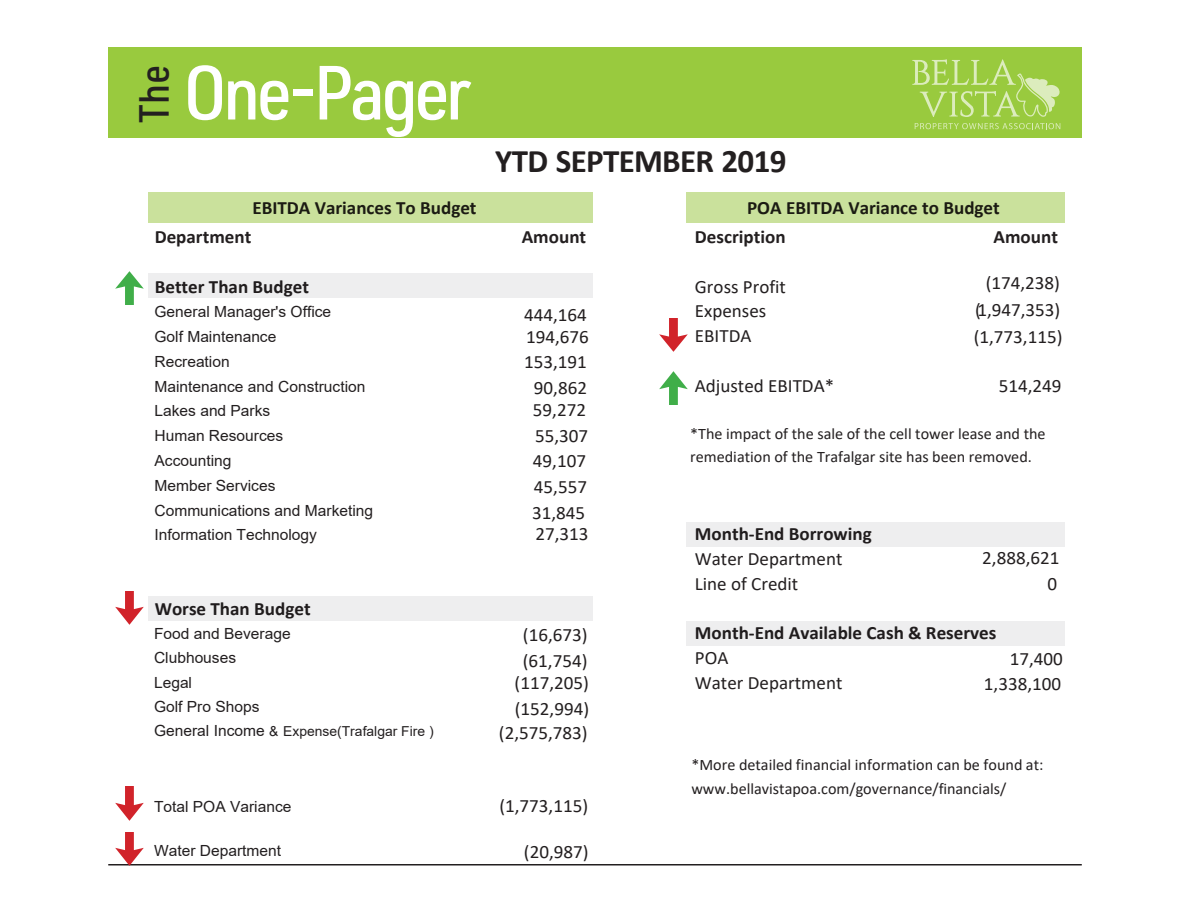
<style>
.page{position:relative;width:1188px;height:918px;background:#fff}
.page>*{position:absolute;margin:0;border:0;box-sizing:border-box;transform-origin:0 0}
.t1{font:500 75px "URWDIN Semi Cond";letter-spacing:-.055em;color:#fff}
.t2{font:500 41.4px "URWDIN Semi Cond";color:#231f20}
.t3{font:700 33px "Calibri";letter-spacing:-.02em;color:#231f20}
.t4{font:18.9px/25.5px "Calibri";color:#231f20;text-align:center}
.t5{font:700 18.9px "Calibri";color:#231f20}
.t6{font:15.9px/23.7px "Calibri";color:#231f20}
.t7{font:15.3px/24.8px "Arial";color:#231f20}
.t8{font:13.65px "Arial";color:#231f20}
.s1{font-size:15.3px}
</style>
<div class="page">
<div style="left:108px;top:47px;width:974px;height:91px;background:#99ca3e"></div>
<svg style="left:912px;top:59px;width:148px;height:58px"></svg>
<svg style="left:915px;top:123px;width:145px;height:6px"></svg>
<hr style="left:108px;top:864px;width:974px;height:2px;background:#231f20">
<div style="left:148px;top:596px;width:444px;height:24px;background:#eeeeef"></div>
<div style="left:148px;top:274px;width:444px;height:24px;background:#eeeeef"></div>
<div style="left:686px;top:522px;width:378px;height:24px;background:#eeeeef"></div>
<div style="left:686px;top:622px;width:378px;height:24px;background:#eeeeef"></div>
<div style="left:686px;top:192px;width:378px;height:31px;background:#cae19c"></div>
<div style="left:148px;top:192px;width:444px;height:31px;background:#cae19c"></div>
<img style="left:116px;top:787px;width:28px;height:33px">
<img style="left:116px;top:591px;width:28px;height:33px">
<img style="left:660px;top:319px;width:28px;height:33px">
<img style="left:116px;top:271px;width:28px;height:33px">
<img style="left:660px;top:371px;width:28px;height:34px">
<img style="left:116px;top:832px;width:28px;height:33px">
<p class="t2" style="left:127px;top:123px;width:60px;rotate:-90deg">The</p>
<p class="t1" style="left:183px;top:43px;width:289px">One-Pager</p>
<p class="t5" style="left:473px;top:141px;width:115px">YTD May 2019</p>
<p class="t3" style="left:495px;top:137px;width:293px">YTD SEPTEMBER 2019</p>
<p class="t5" style="left:252px;top:194px;width:226px">EBITDA Variances To Budget</p>
<p class="t5" style="left:747px;top:194px;width:254px">POA EBITDA Variance to Budget</p>
<p class="t5" style="left:155px;top:223px;width:98px">Department</p>
<p class="t5" style="left:155px;top:273px;width:156px">Better Than Budget</p>
<p class="t7" style="left:155px;top:300px;width:220px">General Manager's Office<br>Golf Maintenance<br>Recreation<br>Maintenance and Construction<br>Lakes and Parks<br>Human Resources<br>Accounting<br>Member Services<br>Communications and Marketing<br>Information Technology</p>
<p class="t5" style="left:155px;top:595px;width:157px">Worse Than Budget</p>
<p class="t7" style="left:154px;top:622px;width:138px;line-height:24.2px">Food and Beverage<br>Clubhouses<br>Legal<br>Golf Pro Shops</p>
<p class="t8" style="left:154px;top:721px;width:281px"><span class="s1">General Income</span> &amp; Expense(Trafalgar Fire )</p>
<p class="t5" style="left:522px;top:223px;width:66px">Amount</p>
<p class="t5" style="left:695px;top:223px;width:92px">Description</p>
<p class="t5" style="left:994px;top:223px;width:66px">Amount</p>
<p class="t4" style="left:695px;top:273px;width:93px">Gross Profit</p>
<p class="t4" style="left:524px;top:301px;width:64px">444,164</p>
<p class="t4" style="left:695px;top:298px;width:73px">Expenses</p>
<p class="t4" style="left:975px;top:269px;width:87px;line-height:26.7px">(174,238) (1,947,353)</p>
<p class="t4" style="left:526px;top:324px;width:64px">194,676</p>
<p class="t4" style="left:695px;top:323px;width:58px">EBITDA</p>
<p class="t4" style="left:974px;top:324px;width:90px">(1,773,115)</p>
<p class="t4" style="left:524px;top:348px;width:65px">153,191<br>90,862</p>
<p class="t4" style="left:695px;top:372px;width:141px">Adjusted EBITDA*</p>
<p class="t4" style="left:999px;top:372px;width:64px">514,249</p>
<p class="t4" style="left:532px;top:397px;width:58px;text-align:justify">59,272<br>55,307<br>49,107<br>45,557<br>31,845</p>
<p class="t4" style="left:535px;top:521px;width:55px">27,313</p>
<p class="t4" style="left:523px;top:622px;width:66px;text-align:left">(16,673) (61,754)</p>
<p class="t6" style="left:690px;top:421px;width:357px">*The impact of the sale of the cell tower lease and the remediation of the Trafalgar site has been removed.</p>
<p class="t5" style="left:695px;top:521px;width:178px">Month‐End Borrowing</p>
<p class="t4" style="left:695px;top:546px;width:149px">Water Department</p>
<p class="t4" style="left:982px;top:544px;width:79px">2,888,621</p>
<p class="t4" style="left:695px;top:570px;width:105px">Line of Credit</p>
<p class="t4" style="left:1048px;top:570px;width:11px">0</p>
<p class="t5" style="left:695px;top:620px;width:303px">Month‐End Available Cash &amp; Reserves</p>
<p class="t4" style="left:695px;top:645px;width:35px">POA</p>
<p class="t4" style="left:1010px;top:646px;width:55px">17,400</p>
<p class="t4" style="left:515px;top:669px;width:76px">(117,205)</p>
<p class="t4" style="left:695px;top:669px;width:149px">Water Department</p>
<p class="t4" style="left:984px;top:670px;width:79px">1,338,100</p>
<p class="t4" style="left:499px;top:696px;width:92px;line-height:24.8px;text-align:right">(152,994) (2,575,783)</p>
<p class="t6" style="left:691px;top:752px;width:354px">*More detailed financial information can be found at: www.bellavistapoa.com/governance/financials/</p>
<p class="t4" style="left:499px;top:793px;width:90px">(1,773,115)</p>
<p class="t7" style="left:154px;top:794px;width:139px">Total POA Variance</p>
<p class="t7" style="left:154px;top:838px;width:129px">Water Department</p>
<p class="t4" style="left:524px;top:838px;width:66px">(20,987)</p>
</div>
